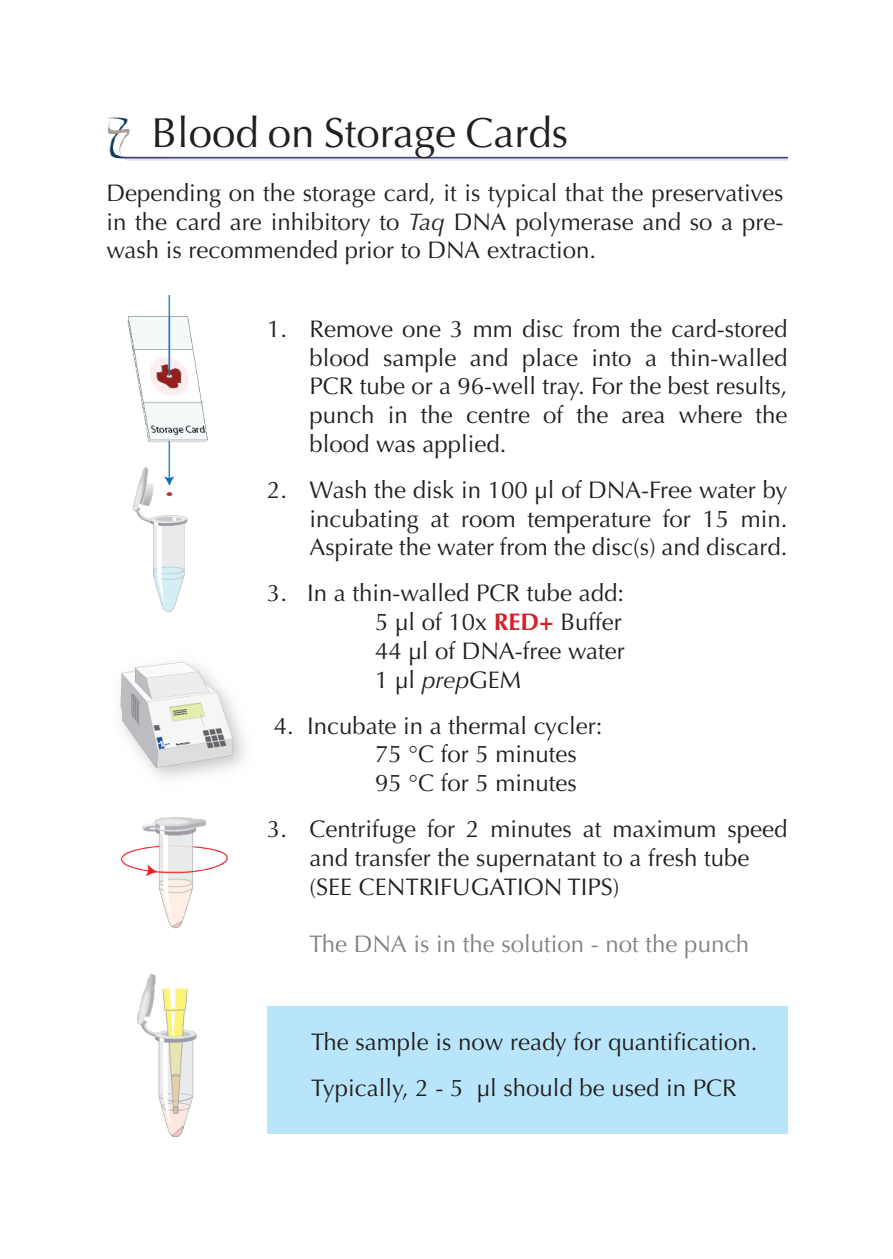
<style>
.page{position:relative;width:893px;height:1259px;background:#fff}
.page>*{position:absolute;margin:0;border:0;box-sizing:border-box;transform-origin:0 0}
.t1{font:42px "Optima";color:#231f20}
.Numbered_indent{font:24px/28.8px "Optima";color:#231f20;text-align:justify}
.Numbered_indent-2{font:24px "Optima";color:#808285}
.s1{font-style:italic}
.s2{font-weight:700;color:#d1232a}
</style>
<div class="page">
<div style="left:267px;top:1006px;width:520px;height:128px;background:#b9e5fa"></div>
<img style="left:107px;top:117px;width:680px;height:43px">
<img style="left:120px;top:295px;width:125px;height:841px">
<p class="t1" style="left:151px;top:109px;width:418px">Blood on Storage Cards</p>
<p class="Numbered_indent" style="left:106px;top:178px;width:678px">Depending on the storage card, it is typical that the preservatives in the card are inhibitory to <span class="s1">Taq</span> DNA polymerase and so a pre&shy;wash is recommended prior to DNA extraction.</p>
<p class="Numbered_indent" style="left:310px;top:314px;width:479px;text-indent:-43px">1. Remove one 3 mm disc from the card-stored blood sample and place into a thin-walled PCR tube or a 96-well tray. For the best results, punch in the centre of the area where the blood was applied.</p>
<p class="Numbered_indent" style="left:310px;top:475px;width:479px;text-indent:-43px">2. Wash the disk in 100 µl of DNA-Free water by incubating at room temperature for 15 min.<br>Aspirate the water from the disc(s) and discard.</p>
<p class="Numbered_indent" style="left:267px;top:579px;width:359px">3. In a thin-walled PCR tube add:</p>
<p class="Numbered_indent" style="left:375px;top:608px;width:248px">5 µl of 10x <span class="s2">RED+</span> Buffer</p>
<p class="Numbered_indent" style="left:375px;top:637px;width:251px">44 µl of DNA-free water</p>
<p class="Numbered_indent" style="left:375px;top:665px;width:148px">1 µl <span class="s1">prep</span>GEM</p>
<p class="Numbered_indent" style="left:274px;top:711px;width:330px">4. Incubate in a thermal cycler:</p>
<p class="Numbered_indent" style="left:375px;top:740px;width:203px">75 °C for 5 minutes</p>
<p class="Numbered_indent" style="left:375px;top:769px;width:203px">95 °C for 5 minutes</p>
<p class="Numbered_indent" style="left:267px;top:815px;width:522px;text-align:center">3. Centrifuge for 2 minutes at maximum speed and transfer the supernatant to a fresh tube</p>
<p class="Numbered_indent" style="left:310px;top:872px;width:311px">(SEE CENTRIFUGATION TIPS)</p>
<p class="Numbered_indent-2" style="left:310px;top:930px;width:441px">The DNA is in the solution - not the punch</p>
<p class="Numbered_indent" style="left:311px;top:1028px;width:448px">The sample is now ready for quantification.</p>
<p class="Numbered_indent" style="left:311px;top:1073px;width:427px">Typically, 2 - 5 µl should be used in PCR</p>
</div>
